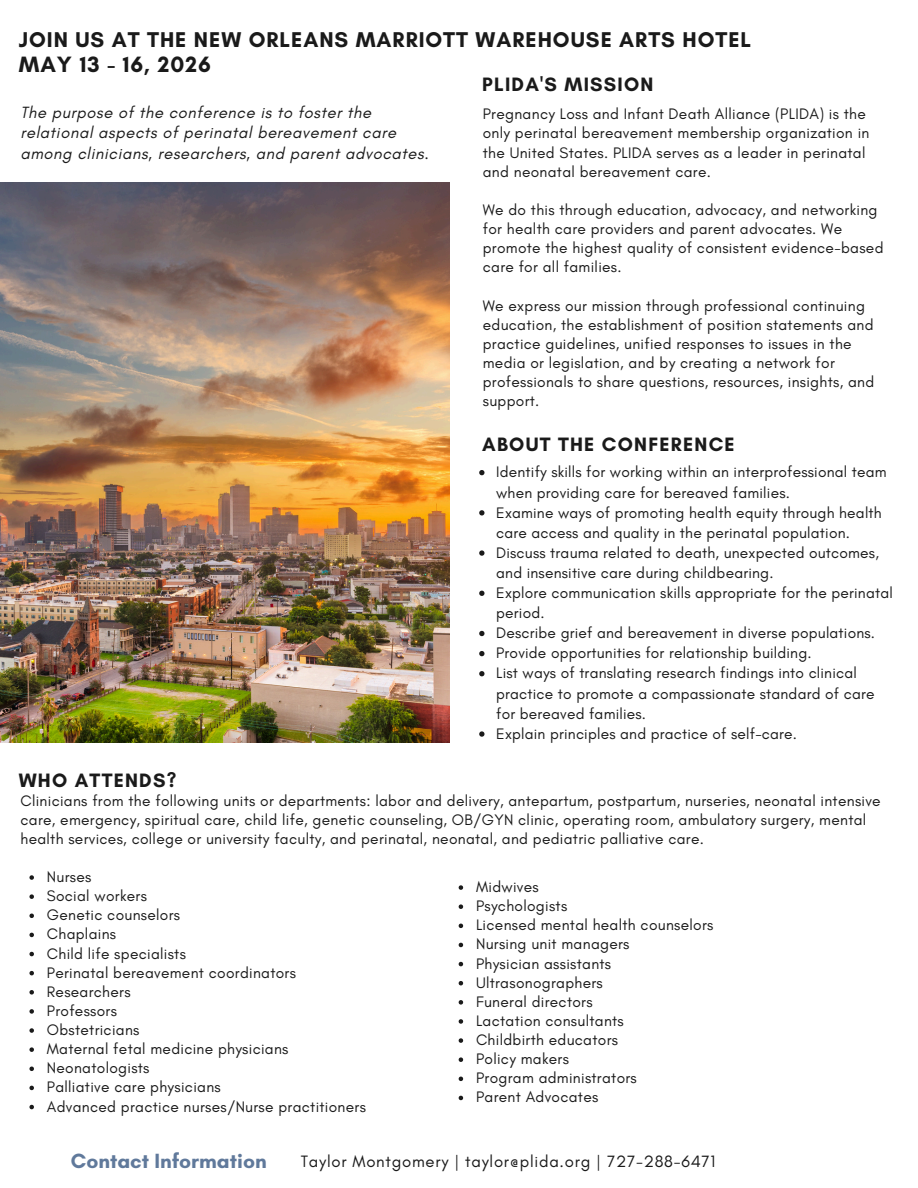
<style>
.page{position:relative;width:918px;height:1188px;background:#fff}
.page>*{position:absolute;margin:0;border:0;box-sizing:border-box;transform-origin:0 0}
.t1{font:700 22.65px "Glacial Indifference";letter-spacing:.045em;color:#1a1a1a}
.t2{font:700 21.75px "Glacial Indifference";letter-spacing:.045em;color:#1a1a1a}
.t3{font:700 21px "Glacial Indifference";color:#60799b}
.t4{font:700 19.8px "Glacial Indifference";letter-spacing:.065em;color:#1a1a1a}
.t5{font:16.8px "Glacial Indifference";letter-spacing:.045em;color:#1a1a1a}
.t6{font:italic 16.5px/20.2px "Glacial Indifference";letter-spacing:.035em;color:#1a1a1a}
.t7{font:15.45px/19.2px "Glacial Indifference";letter-spacing:.02em;color:#1a1a1a}
</style>
<div class="page">
<svg style="left:29px;top:875px;width:5px;height:5px"></svg>
<svg style="left:29px;top:894px;width:5px;height:5px"></svg>
<svg style="left:29px;top:914px;width:5px;height:4px"></svg>
<svg style="left:29px;top:933px;width:5px;height:4px"></svg>
<svg style="left:29px;top:952px;width:5px;height:4px"></svg>
<svg style="left:29px;top:971px;width:5px;height:4px"></svg>
<svg style="left:29px;top:990px;width:5px;height:5px"></svg>
<svg style="left:29px;top:1009px;width:5px;height:5px"></svg>
<svg style="left:29px;top:1028px;width:5px;height:5px"></svg>
<svg style="left:29px;top:1047px;width:5px;height:5px"></svg>
<svg style="left:29px;top:1067px;width:5px;height:4px"></svg>
<svg style="left:29px;top:1086px;width:5px;height:4px"></svg>
<svg style="left:29px;top:1105px;width:5px;height:4px"></svg>
<img style="left:0;top:183px;width:449px;height:559px">
<svg style="left:479px;top:470px;width:6px;height:5px"></svg>
<svg style="left:479px;top:510px;width:6px;height:6px"></svg>
<svg style="left:479px;top:550px;width:6px;height:6px"></svg>
<svg style="left:479px;top:591px;width:6px;height:5px"></svg>
<svg style="left:479px;top:631px;width:6px;height:5px"></svg>
<svg style="left:479px;top:651px;width:6px;height:5px"></svg>
<svg style="left:479px;top:671px;width:6px;height:5px"></svg>
<svg style="left:479px;top:731px;width:6px;height:6px"></svg>
<svg style="left:459px;top:885px;width:4px;height:5px"></svg>
<svg style="left:459px;top:904px;width:4px;height:5px"></svg>
<svg style="left:459px;top:924px;width:4px;height:4px"></svg>
<svg style="left:459px;top:943px;width:4px;height:4px"></svg>
<svg style="left:459px;top:962px;width:4px;height:4px"></svg>
<svg style="left:459px;top:981px;width:4px;height:4px"></svg>
<svg style="left:459px;top:1000px;width:4px;height:5px"></svg>
<svg style="left:459px;top:1019px;width:4px;height:5px"></svg>
<svg style="left:459px;top:1038px;width:4px;height:5px"></svg>
<svg style="left:459px;top:1057px;width:4px;height:5px"></svg>
<svg style="left:459px;top:1077px;width:4px;height:4px"></svg>
<svg style="left:459px;top:1096px;width:4px;height:4px"></svg>
<p class="t2" style="left:19px;top:27px;width:734px">JOIN US AT THE NEW ORLEANS MARRIOTT WAREHOUSE ARTS HOTEL</p>
<p class="t1" style="left:19px;top:51px;width:194px">MAY 13 - 16, 2026</p>
<p class="t4" style="left:482px;top:72px;width:173px">PLIDA'S MISSION</p>
<p class="t6" style="left:20px;top:102px;width:410px">The purpose of the conference is to foster the relational aspects of perinatal bereavement care among clinicians, researchers, and parent advocates.</p>
<p class="t4" style="left:19px;top:768px;width:159px">WHO ATTENDS?</p>
<p class="t7" style="left:483px;top:104px;width:388px">Pregnancy Loss and Infant Death Alliance (PLIDA) is the only perinatal bereavement membership organization in the United States. PLIDA serves as a leader in perinatal and neonatal bereavement care.</p>
<h1 class="t7" style="left:483px;top:200px;width:402px">We do this through education, advocacy, and networking for health care providers and parent advocates. We promote the highest quality of consistent evidence-based care for all families.</h1>
<p class="t7" style="left:483px;top:296px;width:393px">We express our mission through professional continuing education, the establishment of position statements and practice guidelines, unified responses to issues in the media or legislation, and by creating a network for professionals to share questions, resources, insights, and support.</p>
<p class="t4" style="left:482px;top:432px;width:254px">ABOUT THE CONFERENCE</p>
<p class="t7" style="left:496px;top:462px;width:392px;line-height:20.1px">Identify skills for working within an interprofessional team when providing care for bereaved families.</p>
<p class="t7" style="left:496px;top:502px;width:387px;line-height:20.1px">Examine ways of promoting health equity through health care access and quality in the perinatal population.</p>
<p class="t7" style="left:496px;top:542px;width:384px;line-height:20.1px">Discuss trauma related to death, unexpected outcomes, and insensitive care during childbearing.</p>
<p class="t7" style="left:496px;top:583px;width:398px;line-height:20.1px">Explore communication skills appropriate for the perinatal period.</p>
<p class="t7" style="left:496px;top:623px;width:380px">Describe grief and bereavement in diverse populations.</p>
<p class="t7" style="left:496px;top:643px;width:317px">Provide opportunities for relationship building.</p>
<p class="t7" style="left:496px;top:663px;width:380px;line-height:20.1px">List ways of translating research findings into clinical practice to promote a compassionate standard of care for bereaved families.</p>
<p class="t7" style="left:496px;top:724px;width:302px">Explain principles and practice of self-care.</p>
<h1 class="t7" style="left:20px;top:791px;width:862px">Clinicians from the following units or departments: labor and delivery, antepartum, postpartum, nurseries, neonatal intensive care, emergency, spiritual care, child life, genetic counseling, OB/GYN clinic, operating room, ambulatory surgery, mental health services, college or university faculty, and perinatal, neonatal, and pediatric palliative care.</h1>
<h1 class="t7" style="left:47px;top:867px;width:46px">Nurses</h1>
<p class="t7" style="left:47px;top:886px;width:102px">Social workers</p>
<p class="t7" style="left:47px;top:905px;width:135px">Genetic counselors</p>
<p class="t7" style="left:47px;top:924px;width:71px">Chaplains</p>
<p class="t7" style="left:47px;top:944px;width:141px">Child life specialists</p>
<p class="t7" style="left:47px;top:963px;width:251px">Perinatal bereavement coordinators</p>
<h1 class="t7" style="left:47px;top:982px;width:85px">Researchers</h1>
<p class="t7" style="left:47px;top:1001px;width:72px">Professors</p>
<p class="t7" style="left:47px;top:1020px;width:94px">Obstetricians</p>
<p class="t7" style="left:47px;top:1039px;width:243px">Maternal fetal medicine physicians</p>
<p class="t7" style="left:47px;top:1058px;width:104px">Neonatologists</p>
<p class="t7" style="left:47px;top:1077px;width:175px">Palliative care physicians</p>
<p class="t7" style="left:47px;top:1097px;width:321px">Advanced practice nurses/Nurse practitioners</p>
<p class="t7" style="left:476px;top:877px;width:64px">Midwives</p>
<h2 class="t7" style="left:476px;top:896px;width:93px">Psychologists</h2>
<p class="t7" style="left:476px;top:915px;width:239px">Licensed mental health counselors</p>
<p class="t7" style="left:476px;top:934px;width:155px">Nursing unit managers</p>
<p class="t7" style="left:476px;top:954px;width:137px">Physician assistants</p>
<p class="t7" style="left:476px;top:973px;width:128px">Ultrasonographers</p>
<p class="t7" style="left:476px;top:992px;width:118px">Funeral directors</p>
<p class="t7" style="left:476px;top:1011px;width:149px">Lactation consultants</p>
<p class="t7" style="left:476px;top:1030px;width:144px">Childbirth educators</p>
<p class="t7" style="left:476px;top:1049px;width:94px">Policy makers</p>
<p class="t7" style="left:476px;top:1068px;width:162px">Program administrators</p>
<p class="t7" style="left:476px;top:1087px;width:124px">Parent Advocates</p>
<p class="t3" style="left:71px;top:1148px;width:197px">Contact Information</p>
<p class="t5" style="left:301px;top:1151px;width:416px">Taylor Montgomery | taylor@plida.org | 727-288-6471</p>
</div>
